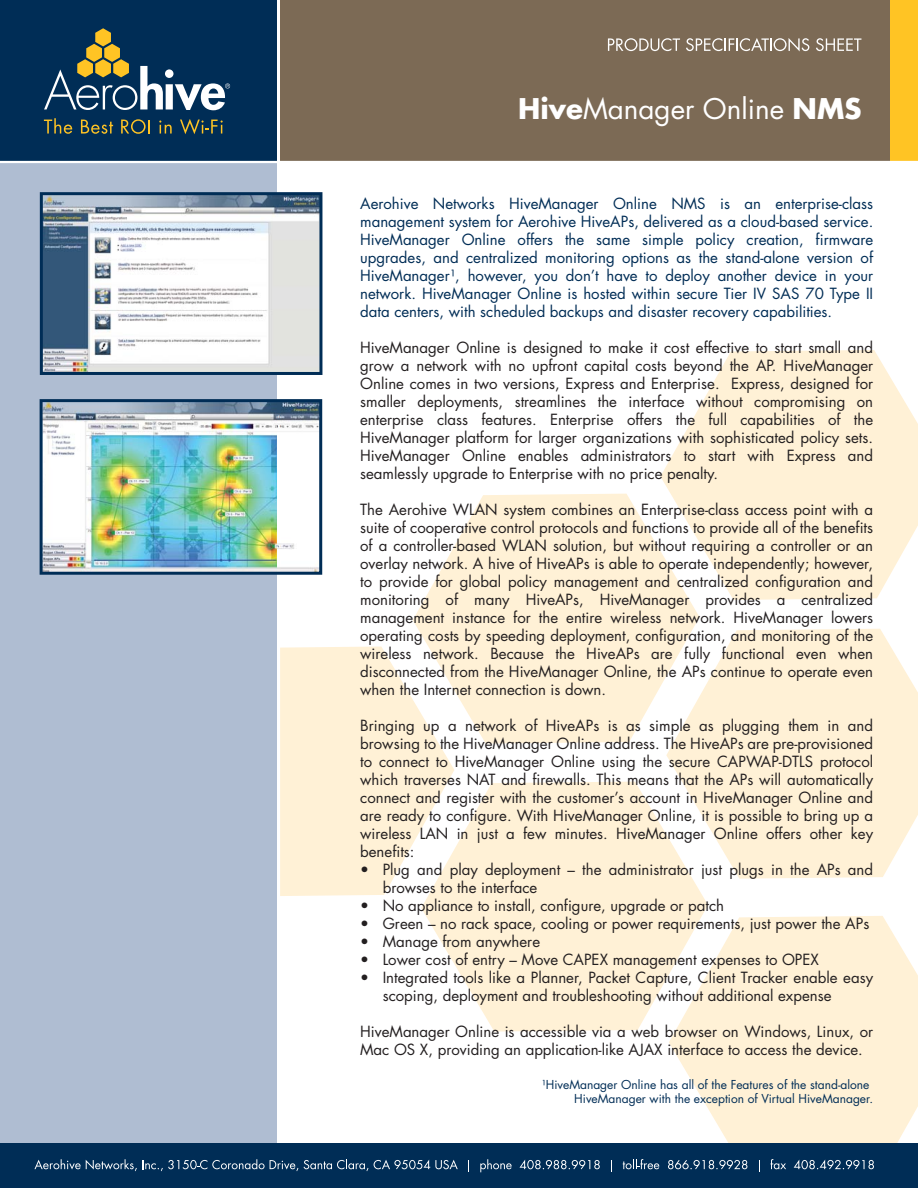
<style>
.page{position:relative;width:918px;height:1188px;background:#fff}
.page>*{position:absolute;margin:0;border:0;box-sizing:border-box;transform-origin:0 0}
.t1{font:27.75px "Futura";color:#fff}
.t2{font:15px/18px "Futura";color:#231f20;text-align:justify}
.t3{font:15px/18px "Futura";color:#002d56;text-align:justify}
.t4{font:12px/14.4px "Futura";color:#002d56}
.s1{font-weight:700}
</style>
<div class="page">
<svg style="left:660px;top:350px;width:258px;height:250px;background:#fff3dc"></svg>
<svg style="left:666px;top:629px;width:252px;height:250px;background:#fff2d9"></svg>
<svg style="left:413px;top:494px;width:287px;height:250px;fill:#fff1d6"></svg>
<svg style="left:421px;top:782px;width:287px;height:250px;fill:#fff1d6"></svg>
<svg style="left:669px;top:916px;width:249px;height:227px;background:#fff2db"></svg>
<svg style="left:280px;top:647px;width:174px;height:249px"></svg>
<div style="left:0;top:62px;width:280px;height:1099px;background:#afbdd2"></div>
<div style="left:50px;top:0;width:850px;height:162px;background:#7c6a55"></div>
<div style="left:0;top:0;width:279px;height:162px;background:#002d56"></div>
<div style="left:890px;top:0;width:28px;height:162px;background:#ffc424"></div>
<hr style="left:278px;top:0;width:2px;height:1166px;background:#fff">
<div style="left:0;top:1143px;width:918px;height:45px;background:#002d56"></div>
<svg style="left:608px;top:38px;width:72px;height:13px"></svg>
<svg style="left:686px;top:38px;width:123px;height:13px"></svg>
<svg style="left:816px;top:38px;width:45px;height:13px"></svg>
<svg style="left:34px;top:1159px;width:264px;height:12px"></svg>
<svg style="left:304px;top:1159px;width:64px;height:12px"></svg>
<svg style="left:374px;top:1160px;width:84px;height:9px"></svg>
<svg style="left:468px;top:1160px;width:1px;height:12px"></svg>
<svg style="left:480px;top:1159px;width:32px;height:13px"></svg>
<svg style="left:519px;top:1160px;width:81px;height:9px"></svg>
<svg style="left:611px;top:1160px;width:1px;height:12px"></svg>
<svg style="left:623px;top:1159px;width:36px;height:10px"></svg>
<svg style="left:668px;top:1160px;width:79px;height:9px"></svg>
<svg style="left:759px;top:1160px;width:1px;height:12px"></svg>
<svg style="left:770px;top:1159px;width:16px;height:10px"></svg>
<svg style="left:794px;top:1160px;width:80px;height:9px"></svg>
<hr style="left:0;top:161px;width:918px;height:2px;background:#fff">
<svg style="left:44px;top:118px;width:28px;height:16px"></svg>
<svg style="left:81px;top:120px;width:32px;height:14px"></svg>
<svg style="left:121px;top:119px;width:29px;height:15px"></svg>
<svg style="left:159px;top:120px;width:13px;height:14px"></svg>
<svg style="left:180px;top:119px;width:43px;height:15px"></svg>
<svg style="left:44px;top:28px;width:186px;height:82px"></svg>
<img style="left:40px;top:399px;width:282px;height:176px">
<svg style="left:40px;top:192px;width:282px;height:183px;background:#c1c9d1"></svg>
<h1 class="t1" style="left:518px;top:95px;width:345px"><span class="s1">Hive</span>Manager Online <span class="s1">NMS</span></h1>
<p class="t3" style="left:360px;top:196px;width:515px">Aerohive Networks HiveManager Online NMS is an enterprise-class management system for Aerohive HiveAPs, delivered as a cloud-based service.<br>HiveManager Online offers the same simple policy creation, firmware upgrades, and centralized monitoring options as the stand-alone version of HiveManager¹, however, you don’t have to deploy another device in your network. HiveManager Online is hosted within secure Tier IV SAS 70 Type II data centers, with scheduled backups and disaster recovery capabilities.</p>
<p class="t2" style="left:360px;top:340px;width:515px">HiveManager Online is designed to make it cost effective to start small and grow a network with no upfront capital costs beyond the AP. HiveManager Online comes in two versions, Express and Enterprise. Express, designed for smaller deployments, streamlines the interface without compromising on enterprise class features. Enterprise offers the full capabilities of the HiveManager platform for larger organizations with sophisticated policy sets.<br>HiveManager Online enables administrators to start with Express and seamlessly upgrade to Enterprise with no price penalty.</p>
<p class="t2" style="left:360px;top:502px;width:515px">The Aerohive WLAN system combines an Enterprise-class access point with a suite of cooperative control protocols and functions to provide all of the benefits of a controller-based WLAN solution, but without requiring a controller or an overlay network. A hive of HiveAPs is able to operate independently; however, to provide for global policy management and centralized configuration and monitoring of many HiveAPs, HiveManager provides a centralized management instance for the entire wireless network. HiveManager lowers operating costs by speeding deployment, configuration, and monitoring of the wireless network. Because the HiveAPs are fully functional even when disconnected from the HiveManager Online, the APs continue to operate even when the Internet connection is down.</p>
<p class="t2" style="left:360px;top:718px;width:515px">Bringing up a network of HiveAPs is as simple as plugging them in and browsing to the HiveManager Online address. The HiveAPs are pre-provisioned to connect to HiveManager Online using the secure CAPWAP-DTLS protocol which traverses NAT and firewalls. This means that the APs will automatically connect and register with the customer’s account in HiveManager Online and are ready to configure. With HiveManager Online, it is possible to bring up a wireless LAN in just a few minutes. HiveManager Online offers other key benefits:</p>
<p class="t2" style="left:383px;top:862px;width:492px;text-indent:-22px">• Plug and play deployment – the administrator just plugs in the APs and browses to the interface</p>
<p class="t2" style="left:360px;top:898px;width:366px">• No appliance to install, configure, upgrade or patch</p>
<p class="t2" style="left:360px;top:916px;width:511px">• Green – no rack space, cooling or power requirements, just power the APs</p>
<p class="t2" style="left:360px;top:934px;width:181px">• Manage from anywhere</p>
<p class="t2" style="left:360px;top:952px;width:460px">• Lower cost of entry – Move CAPEX management expenses to OPEX</p>
<p class="t2" style="left:383px;top:970px;width:492px;text-indent:-22px">• Integrated tools like a Planner, Packet Capture, Client Tracker enable easy scoping, deployment and troubleshooting without additional expense</p>
<p class="t2" style="left:360px;top:1024px;width:515px">HiveManager Online is accessible via a web browser on Windows, Linux, or<br>Mac OS X, providing an application-like AJAX interface to access the device.</p>
<p class="t4" style="left:574px;top:1078px;width:300px;text-indent:-33px">¹HiveManager Online has all of the Features of the stand-alone<br>HiveManager with the exception of Virtual HiveManager.</p>
</div>
